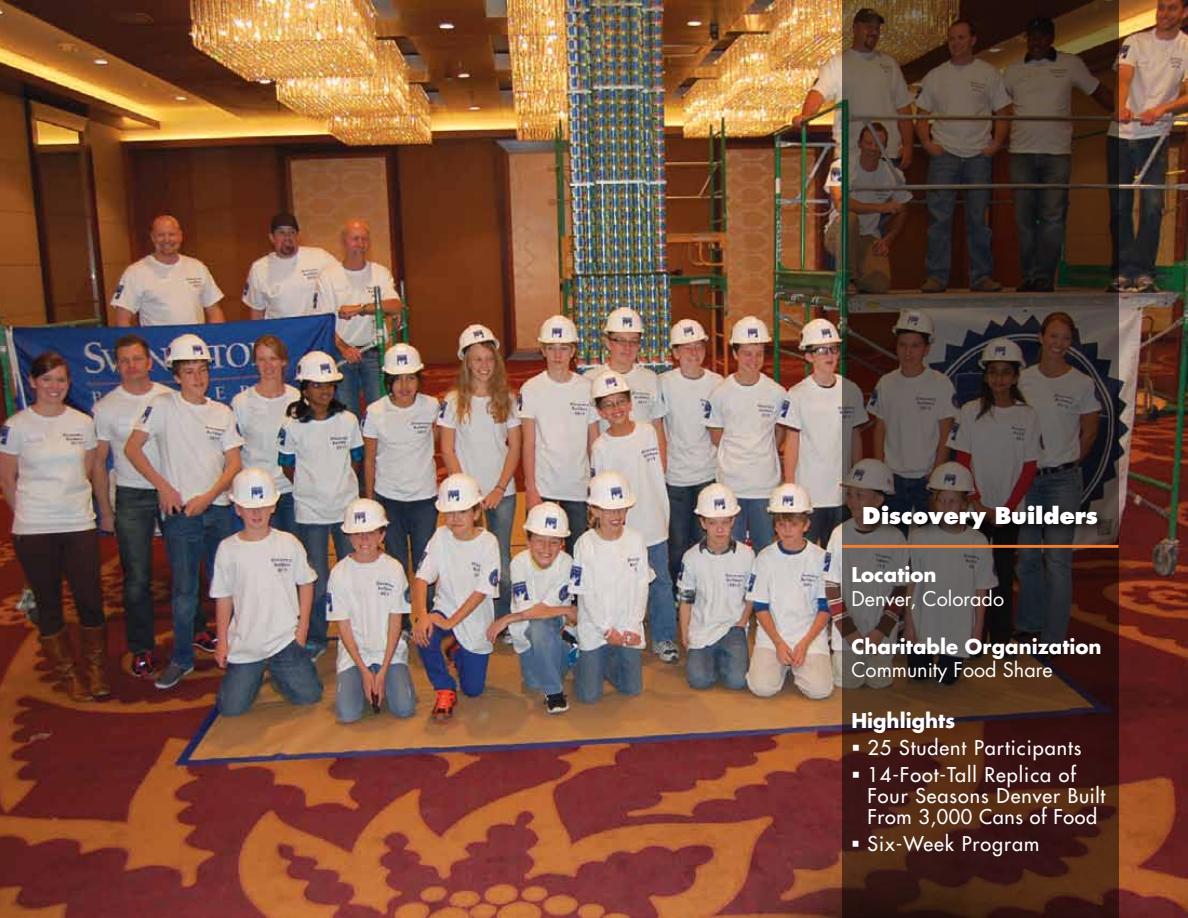
<style>
.page{position:relative;width:1188px;height:918px;background:#fff}
.page>*{position:absolute;margin:0;border:0;box-sizing:border-box;transform-origin:0 0}
.t1{font:800 22.5px "Futura Std";letter-spacing:-.01em;color:#fff}
.t2{font:500 19.8px/27px "Futura Std";letter-spacing:.05em;color:#fff}
.t3{font:500 19.8px/21px "Futura Std";letter-spacing:.03em;color:#fff}
.t4{font:700 19.8px "Futura Std";color:#fff}
.t5{font:19.8px "Futura Std";color:#fff}
</style>
<div class="page">
<img style="left:0;top:1px;width:1188px;height:917px">
<svg style="left:842px;top:0;width:276px;height:918px"></svg>
<div style="left:860px;top:501px;width:250px;height:40px;background:#000;opacity:.75"></div>
<hr style="left:842px;top:545px;width:277px;height:3px;background:#f47d30">
<svg style="left:853px;top:745px;width:6px;height:6px"></svg>
<svg style="left:853px;top:772px;width:6px;height:6px"></svg>
<svg style="left:853px;top:841px;width:6px;height:6px"></svg>
<p class="t1" style="left:862px;top:501px;width:237px">Discovery Builders</p>
<p class="t4" style="left:851px;top:562px;width:87px">Location</p>
<p class="t5" style="left:851px;top:586px;width:154px">Denver, Colorado</p>
<p class="t4" style="left:851px;top:633px;width:252px">Charitable Organization</p>
<p class="t5" style="left:851px;top:657px;width:203px">Community Food Share</p>
<p class="t4" style="left:851px;top:708px;width:106px">Highlights</p>
<p class="t2" style="left:868px;top:734px;width:215px">25 Student Participants<br>14-Foot-Tall Replica of</p>
<p class="t3" style="left:868px;top:785px;width:239px">Four Seasons Denver Built<br>From 3,000 Cans of Food</p>
<p class="t2" style="left:868px;top:830px;width:173px">Six-Week Program</p>
</div>
